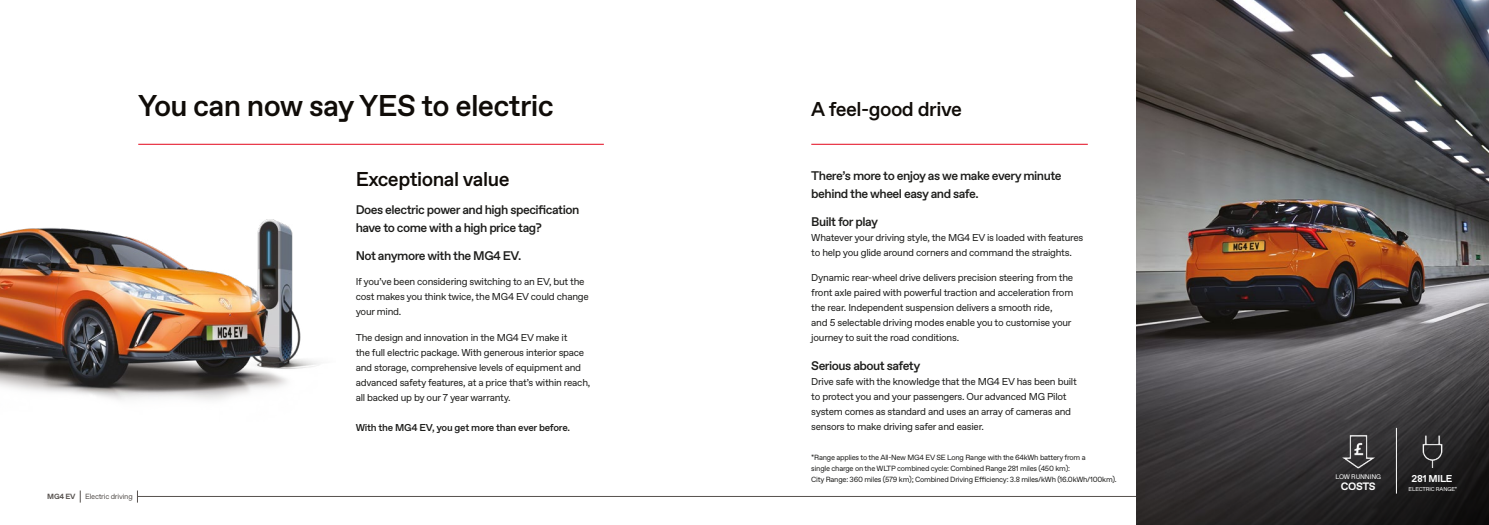
<style>
.page{position:relative;width:1489px;height:525px;background:#fff}
.page>*{position:absolute;margin:0;border:0;box-sizing:border-box;transform-origin:0 0}
.t1{font:500 30px "Favorit Std";letter-spacing:-.025em;color:#100c08}
.t2{font:500 20px "Favorit Std";letter-spacing:-.025em;color:#100c08}
.t3{font:500 12.5px/17.5px "Favorit Std";letter-spacing:-.04em;color:#1d1d1b}
.t4{font:700 10.75px "Favorit Std";letter-spacing:-.04em;color:#fff}
.t5{font:10px/15px "Favorit Std";letter-spacing:-.025em;color:#1d1d1b}
.t6{font:500 10px "Favorit Std";letter-spacing:-.025em;color:#1d1d1b}
.t7{font:700 10px "Favorit Std";letter-spacing:-.03em;color:#fff}
.t8{font:7.5px/11.2px "Favorit Std";letter-spacing:-.03em;color:#1d1d1b}
.t9{font:7.5px "Favorit Std";letter-spacing:-.03em;color:#56514e}
.t10{font:6.62px "Favorit Std";letter-spacing:-.025em;color:#fff}
.t11{font:5.62px "Favorit Std";letter-spacing:-.025em;color:#fff}
.s1{font-weight:700;color:#fff}
.s2{font-weight:700}
</style>
<div class="page">
<hr style="left:138px;top:144px;width:466px;height:1px;background:#e3061b">
<hr style="left:811px;top:144px;width:276px;height:1px;background:#e3061b">
<img style="left:0;top:219px;width:319px;height:181px">
<hr style="left:138px;top:496px;width:999px;height:1px;background:#56514e">
<svg style="left:80px;top:490px;width:1px;height:12px"></svg>
<svg style="left:137px;top:490px;width:1px;height:12px"></svg>
<img style="left:1136px;top:0;width:352px;height:524px">
<svg style="left:1137px;top:271px;width:351px;height:253px;background:#454142"></svg>
<img style="left:1339px;top:433px;width:37px;height:36px">
<img style="left:1412px;top:432px;width:39px;height:35px">
<hr style="left:1395px;top:427px;width:1px;height:66px;background:#fff">
<h1 class="t1" style="left:138px;top:85px;width:417px">You can now say YES to electric</h1>
<p class="t9" style="left:30px;top:491px;width:104px"><span class="s1">06</span> <span class="s2">MG4 EV</span> Electric driving</p>
<h2 class="t2" style="left:356px;top:165px;width:155px">Exceptional value</h2>
<p class="t3" style="left:356px;top:201px;width:225px">Does electric power and high specification have to come with a high price tag?</p>
<p class="t3" style="left:356px;top:246px;width:167px">Not anymore with the MG4 EV.</p>
<p class="t5" style="left:356px;top:274px;width:235px">If you’ve been considering switching to an EV, but the cost makes you think twice, the MG4 EV could change your mind.</p>
<p class="t5" style="left:356px;top:329px;width:236px">The design and innovation in the MG4 EV make it<br>the full electric package. With generous interior space and storage, comprehensive levels of equipment and advanced safety features, at a price that’s within reach, all backed up by our 7 year warranty.</p>
<p class="t6" style="left:356px;top:420px;width:216px">With the MG4 EV, you get more than ever before.</p>
<h2 class="t2" style="left:811px;top:96px;width:152px">A feel-good drive</h2>
<p class="t3" style="left:811px;top:167px;width:252px">There’s more to enjoy as we make every minute behind the wheel easy and safe.</p>
<p class="t3" style="left:811px;top:212px;width:68px">Built for play</p>
<p class="t5" style="left:811px;top:229px;width:273px">Whatever your driving style, the MG4 EV is loaded with features to help you glide around corners and command the straights.</p>
<p class="t5" style="left:811px;top:270px;width:263px">Dynamic rear-wheel drive delivers precision steering from the front axle paired with powerful traction and acceleration from the rear. Independent suspension delivers a smooth ride,<br>and 5 selectable driving modes enable you to customise your journey to suit the road conditions.</p>
<p class="t3" style="left:811px;top:356px;width:111px">Serious about safety</p>
<p class="t5" style="left:811px;top:373px;width:267px">Drive safe with the knowledge that the MG4 EV has been built to protect you and your passengers. Our advanced MG Pilot system comes as standard and uses an array of cameras and sensors to make driving safer and easier.</p>
<p class="t8" style="left:811px;top:451px;width:307px">*Range applies to the All-New MG4 EV SE Long Range with the 64kWh battery from a<br>single charge on the WLTP combined cycle: Combined Range 281 miles (450 km):<br>City Range: 360 miles (579 km); Combined Driving Efficiency: 3.8 miles/kWh (16.0kWh/100km).</p>
<p class="t10" style="left:1335px;top:472px;width:47px">LOW RUNNING</p>
<p class="t4" style="left:1340px;top:478px;width:36px">COSTS</p>
<p class="t7" style="left:1411px;top:471px;width:42px">281 MILE</p>
<p class="t11" style="left:1408px;top:484px;width:50px">ELECTRIC RANGE*</p>
</div>
